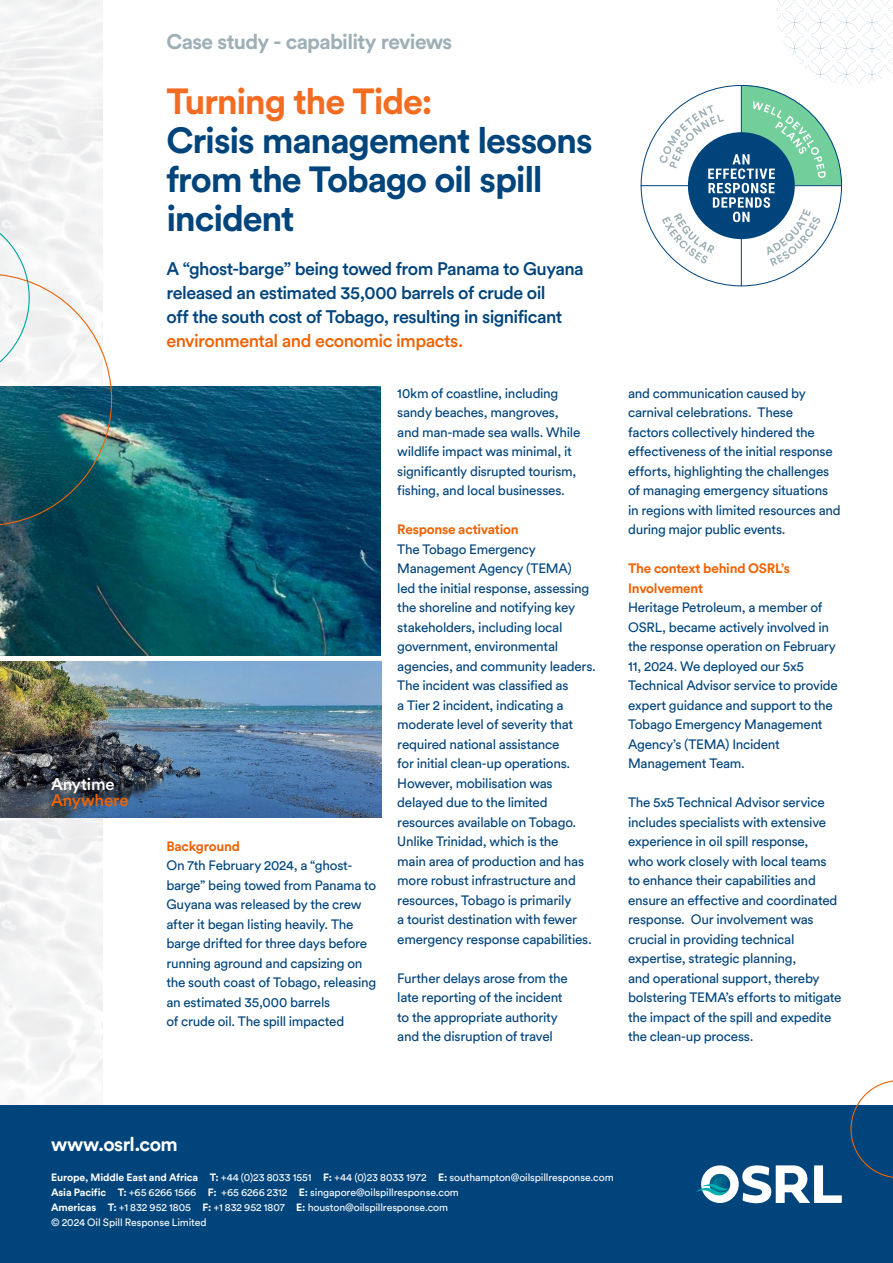
<style>
.page{position:relative;width:893px;height:1263px;background:#fff}
.page>*{position:absolute;margin:0;border:0;box-sizing:border-box;transform-origin:0 0}
.t1{font:700 36px/39px "Circular Std";letter-spacing:-.035em;color:#00447c}
.t2{font:700 36px "Circular Std";letter-spacing:-.035em;color:#f36c21}
.t3{font:700 21px "Circular Std";letter-spacing:-.03em;color:#9eafb6}
.t4{font:700 19.5px "Circular Std";letter-spacing:-.03em;color:#fff}
.t5{font:500 18px/24px "Circular Std";letter-spacing:-.03em;color:#00447c}
.t6{font:500 16.8px "Circular Std";letter-spacing:-.01em;color:#ec6408}
.t7{font:500 16.8px "Circular Std";letter-spacing:-.015em;color:#fff}
.t8{font:13.5px/19.5px "Circular Std";letter-spacing:-.02em;color:#00447c}
.t9{font:700 13.5px "Circular Std";letter-spacing:-.02em;color:#ec6408}
.t10{font:10.5px "Circular Std";letter-spacing:-.01em;color:#fff}
.s1{color:#ec6408}
.s2{font-weight:700;color:#ec6408}
.s3{font-weight:700}
</style>
<div class="page">
<div style="left:0;top:1105px;width:893px;height:158px;background:#00447c"></div>
<svg style="left:696px;top:1165px;width:146px;height:38px"></svg>
<img style="left:0;top:387px;width:380px;height:268px">
<svg style="left:850px;top:1080px;width:43px;height:98px"></svg>
<svg style="left:0;top:212px;width:112px;height:314px"></svg>
<img style="left:0;top:661px;width:381px;height:157px">
<hr style="left:741px;top:237px;width:1px;height:49px;background:#00447c">
<hr style="left:641px;top:185px;width:47px;height:1px;background:#00447c">
<svg style="left:660px;top:0;width:233px;height:266px"></svg>
<p class="t7" style="left:51px;top:773px;width:65px">Anytime</p>
<p class="t6" style="left:51px;top:789px;width:79px">Anywhere</p>
<p class="t3" style="left:166px;top:28px;width:287px">Case study - capability reviews</p>
<p class="t2" style="left:166px;top:78px;width:268px">Turning the Tide:</p>
<p class="t1" style="left:166px;top:120px;width:428px">Crisis management lessons from the Tobago oil spill incident</p>
<p class="t5" style="left:166px;top:256px;width:419px">A “ghost-barge” being towed from Panama to Guyana released an estimated 35,000 barrels of crude oil<br>off the south cost of Tobago, resulting in significant <span class="s1">environmental and economic impacts.</span></p>
<p class="t9" style="left:166px;top:837px;width:75px">Background</p>
<p class="t8" style="left:166px;top:855px;width:211px">On 7th February 2024, a “ghost&shy;barge” being towed from Panama to<br>Guyana was released by the crew after it began listing heavily. The barge drifted for three days before running aground and capsizing on the south coast of Tobago, releasing an estimated 35,000 barrels<br>of crude oil. The spill impacted</p>
<p class="t8" style="left:397px;top:383px;width:185px">10km of coastline, including sandy beaches, mangroves, and man-made sea walls. While wildlife impact was minimal, it significantly disrupted tourism, fishing, and local businesses.</p>
<p class="t8" style="left:397px;top:520px;width:200px"><span class="s2">Response activation<br></span>The Tobago Emergency<br>Management Agency (TEMA)<br>led the initial response, assessing the shoreline and notifying key stakeholders, including local government, environmental agencies, and community leaders.<br>The incident was classified as<br>a Tier 2 incident, indicating a moderate level of severity that required national assistance<br>for initial clean-up operations.<br>However, mobilisation was delayed due to the limited resources available on Tobago.<br>Unlike Trinidad, which is the<br>main area of production and has more robust infrastructure and resources, Tobago is primarily<br>a tourist destination with fewer emergency response capabilities.</p>
<p class="t8" style="left:397px;top:968px;width:172px">Further delays arose from the late reporting of the incident to the appropriate authority and the disruption of travel</p>
<p class="t8" style="left:628px;top:383px;width:214px">and communication caused by carnival celebrations. These<br>factors collectively hindered the effectiveness of the initial response efforts, highlighting the challenges of managing emergency situations in regions with limited resources and during major public events.</p>
<p class="t8" style="left:628px;top:559px;width:211px"><span class="s2">The context behind OSRL’s<br>Involvement<br></span>Heritage Petroleum, a member of<br>OSRL, became actively involved in the response operation on February<br>11, 2024. We deployed our 5x5<br>Technical Advisor service to provide expert guidance and support to the<br>Tobago Emergency Management<br>Agency’s (TEMA) Incident<br>Management Team.</p>
<p class="t8" style="left:628px;top:793px;width:215px">The 5x5 Technical Advisor service includes specialists with extensive experience in oil spill response,<br>who work closely with local teams to enhance their capabilities and ensure an effective and coordinated response. Our involvement was crucial in providing technical expertise, strategic planning,<br>and operational support, thereby bolstering TEMA’s efforts to mitigate the impact of the spill and expedite the clean-up process.</p>
<p class="t4" style="left:51px;top:1132px;width:128px">www.osrl.com</p>
<p class="t10" style="left:51px;top:1171px;width:564px"><span class="s3">Europe, Middle East and Africa T:</span> +44 (0)23 8033 1551 <span class="s3">F:</span> +44 (0)23 8033 1972 <span class="s3">E:</span> southampton@oilspillresponse.com</p>
<p class="t10" style="left:51px;top:1186px;width:409px"><span class="s3">Asia Pacific T:</span> +65 6266 1566 <span class="s3">F:</span> +65 6266 2312 <span class="s3">E:</span> singapore@oilspillresponse.com</p>
<p class="t10" style="left:51px;top:1201px;width:399px"><span class="s3">Americas T:</span> +1 832 952 1805 <span class="s3">F:</span> +1 832 952 1807 <span class="s3">E:</span> houston@oilspillresponse.com</p>
<p class="t10" style="left:51px;top:1216px;width:157px">© 2024 Oil Spill Response Limited</p>
</div>
